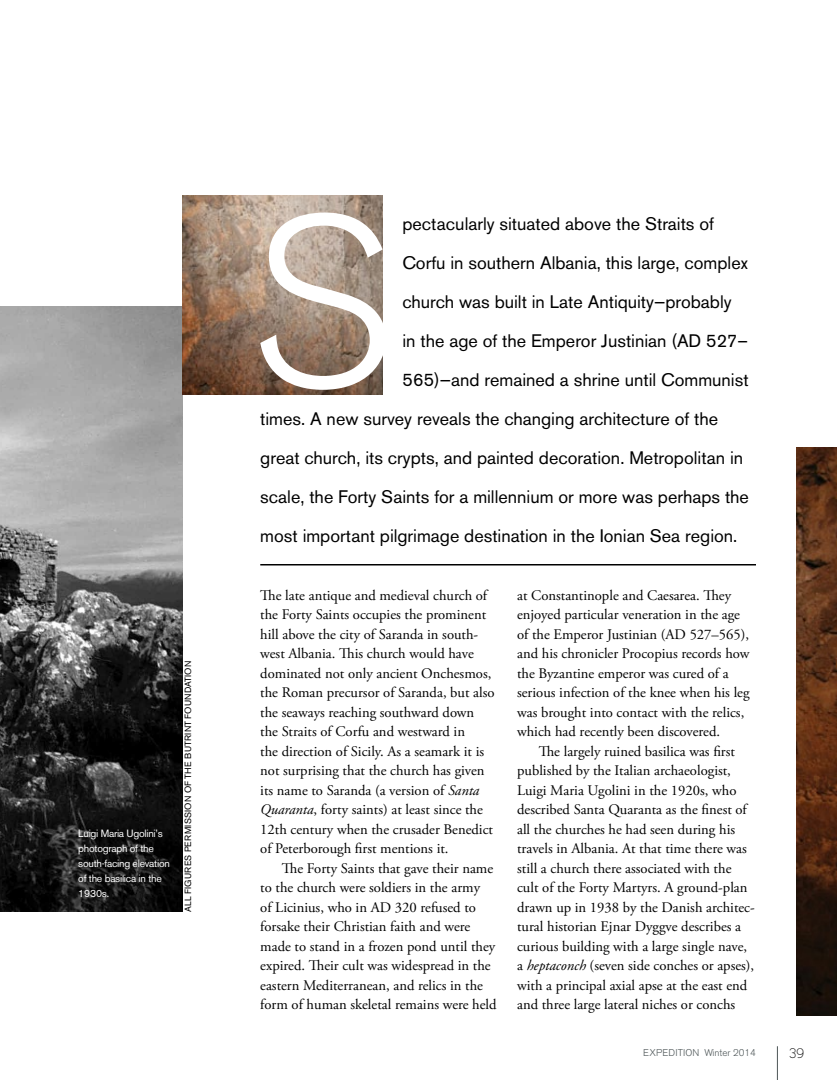
<style>
.page{position:relative;width:837px;height:1080px;background:#fff}
.page>*{position:absolute;margin:0;border:0;box-sizing:border-box;transform-origin:0 0}
.t1{font:300 238.95px "Akzidenz Grotesk BE";color:#fff}
.t2{font:18px "Akzidenz Grotesk BE";color:#000}
.t3{font:14.7px/19.5px "Adobe Garamond Pro";color:#000}
.t4{font:13.5px "Alexandria";color:#000}
.t5{font:10.5px/15px "Akzidenz Grotesk BE";letter-spacing:-.025em;color:#fff}
.t6{font:300 9.75px "Akzidenz Grotesk BE";color:#4d5557}
.t7{font:9px "Akzidenz Grotesk BE";letter-spacing:.02em;color:#000}
.s1{font-style:italic}
</style>
<div class="page">
<hr style="left:777px;top:1046px;width:1px;height:34px;background:#4d5557">
<img style="left:0;top:307px;width:182px;height:605px">
<img style="left:182px;top:195px;width:200px;height:200px">
<img style="left:796px;top:448px;width:41px;height:567px">
<hr style="left:260px;top:564px;width:496px;height:2px;background:#000">
<p class="t5" style="left:78px;top:826px;width:93px">Luigi Maria Ugolini’s photograph of the south-facing elevation of the basilica in the<br>1930s.</p>
<p class="t7" style="left:183px;top:912px;width:253px;rotate:-90deg">ALL FIGURES PERMISSION OF THE BUTRINT FOUNDATION</p>
<h1 class="t1" style="left:249px;top:169px;width:146px">S</h1>
<p class="t2" style="left:402px;top:213px;width:313px">pectacularly situated above the Straits of</p>
<p class="t2" style="left:402px;top:252px;width:347px">Corfu in southern Albania, this large, complex</p>
<p class="t2" style="left:402px;top:291px;width:331px">church was built in Late Antiquity—probably</p>
<p class="t2" style="left:402px;top:330px;width:347px">in the age of the Emperor Justinian (AD 527–</p>
<p class="t2" style="left:402px;top:369px;width:348px">565)—and remained a shrine until Communist</p>
<p class="t2" style="left:260px;top:408px;width:459px">times. A new survey reveals the changing architecture of the</p>
<p class="t2" style="left:260px;top:447px;width:485px">great church, its crypts, and painted decoration. Metropolitan in</p>
<p class="t2" style="left:260px;top:486px;width:490px">scale, the Forty Saints for a millennium or more was perhaps the</p>
<p class="t2" style="left:260px;top:525px;width:479px">most important pilgrimage destination in the Ionian Sea region.</p>
<p class="t3" style="left:260px;top:586px;width:236px">The late antique and medieval church of the Forty Saints occupies the prominent hill above the city of Saranda in south&shy;west Albania. This church would have dominated not only ancient Onchesmos, the Roman precursor of Saranda, but also the seaways reaching southward down the Straits of Corfu and westward in<br>the direction of Sicily. As a seamark it is not surprising that the church has given its name to Saranda (a version of <span class="s1">Santa Quaranta</span>, forty saints) at least since the 12th century when the crusader Benedict of Peterborough first mentions it.</p>
<p class="t3" style="left:260px;top:859px;width:238px;text-indent:22px">The Forty Saints that gave their name to the church were soldiers in the army<br>of Licinius, who in AD 320 refused to forsake their Christian faith and were made to stand in a frozen pond until they expired. Their cult was widespread in the eastern Mediterranean, and relics in the form of human skeletal remains were held</p>
<p class="t3" style="left:517px;top:586px;width:234px">at Constantinople and Caesarea. They enjoyed particular veneration in the age of the Emperor Justinian (AD 527–565), and his chronicler Procopius records how the Byzantine emperor was cured of a serious infection of the knee when his leg was brought into contact with the relics, which had recently been discovered.</p>
<p class="t3" style="left:517px;top:742px;width:239px;text-indent:22px">The largely ruined basilica was first published by the Italian archaeologist, Luigi Maria Ugolini in the 1920s, who described Santa Quaranta as the finest of all the churches he had seen during his travels in Albania. At that time there was still a church there associated with the cult of the Forty Martyrs. A ground-plan drawn up in 1938 by the Danish architec&shy;tural historian Ejnar Dyggve describes a curious building with a large single nave, a <span class="s1">heptaconch</span> (seven side conches or apses), with a principal axial apse at the east end and three large lateral niches or conchs</p>
<p class="t6" style="left:643px;top:1047px;width:114px">EXPEDITION Winter 2014</p>
<p class="t4" style="left:789px;top:1046px;width:16px">39</p>
</div>
